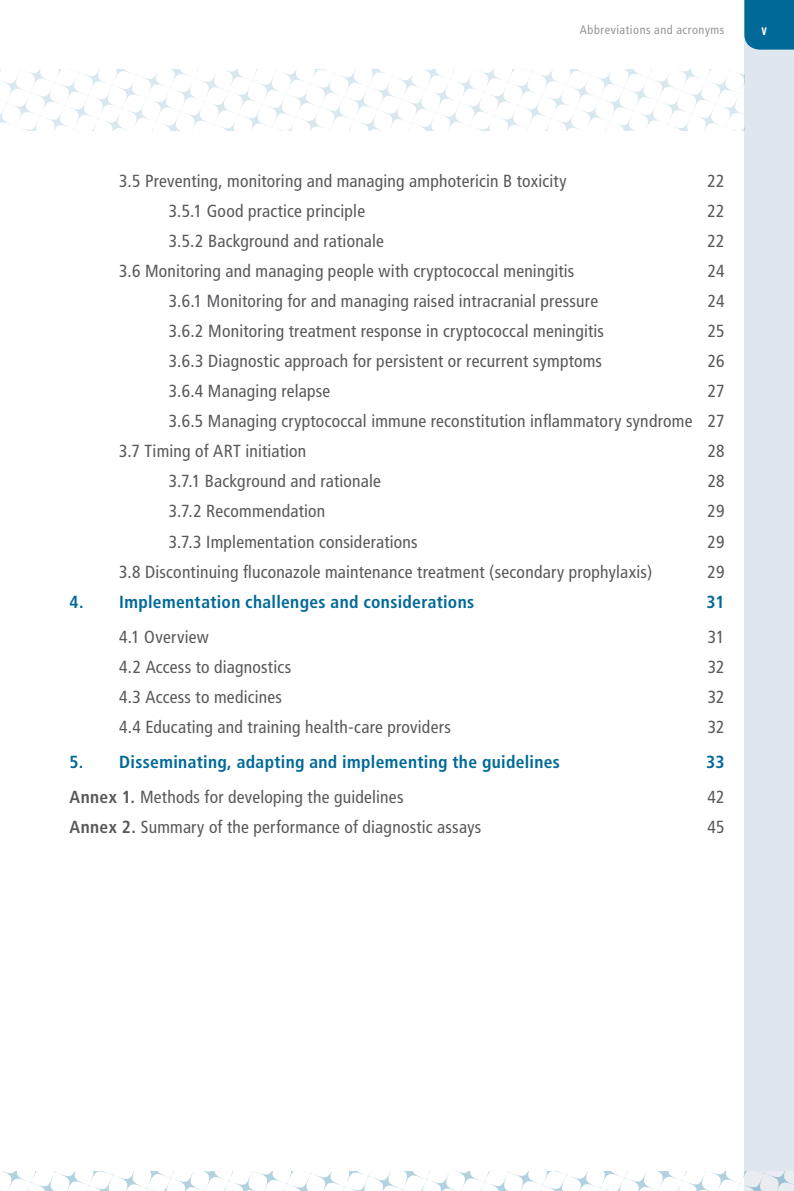
<style>
.page{position:relative;width:794px;height:1191px;background:#fff}
.page>*{position:absolute;margin:0;border:0;box-sizing:border-box;transform-origin:0 0}
.t1{font:condensed 17.5px "Frutiger";letter-spacing:.015em;color:#58595b}
.t2{font:700 condensed 17.5px "Frutiger";letter-spacing:.02em;color:#006998}
.t3{font:14px "Trade Gothic Bold Cond Twenty";color:#fff}
.t4{font:condensed 12.25px "Frutiger";letter-spacing:.045em;color:#939598}
.s1{font-weight:700}
</style>
<div class="page">
<div style="left:744px;top:0;width:50px;height:1191px;background:#e0e6ed"></div>
<div style="left:744px;top:0;width:50px;height:50px;background:#006998"></div>
<svg style="left:0;top:1171px;width:791px;height:20px"></svg>
<svg style="left:0;top:69px;width:744px;height:62px"></svg>
<p class="t4" style="left:580px;top:23px;width:146px">Abbreviations and acronyms</p>
<p class="t3" style="left:761px;top:22px;width:7px">v</p>
<p class="t1" style="left:119px;top:170px;width:449px">3.5 Preventing, monitoring and managing amphotericin B toxicity</p>
<p class="t1" style="left:707px;top:170px;width:18px">22</p>
<p class="t1" style="left:169px;top:201px;width:198px">3.5.1 Good practice principle</p>
<p class="t1" style="left:707px;top:201px;width:18px">22</p>
<p class="t1" style="left:169px;top:231px;width:217px">3.5.2 Background and rationale</p>
<p class="t1" style="left:707px;top:231px;width:18px">22</p>
<p class="t1" style="left:119px;top:261px;width:457px">3.6 Monitoring and managing people with cryptococcal meningitis</p>
<p class="t1" style="left:708px;top:261px;width:18px">24</p>
<p class="t1" style="left:169px;top:291px;width:431px">3.6.1 Monitoring for and managing raised intracranial pressure</p>
<p class="t1" style="left:708px;top:291px;width:18px">24</p>
<p class="t1" style="left:169px;top:321px;width:437px">3.6.2 Monitoring treatment response in cryptococcal meningitis</p>
<p class="t1" style="left:707px;top:321px;width:18px">25</p>
<p class="t1" style="left:169px;top:351px;width:435px">3.6.3 Diagnostic approach for persistent or recurrent symptoms</p>
<p class="t1" style="left:707px;top:351px;width:18px">26</p>
<p class="t1" style="left:169px;top:381px;width:163px">3.6.4 Managing relapse</p>
<p class="t1" style="left:708px;top:381px;width:18px">27</p>
<p class="t1" style="left:169px;top:411px;width:557px">3.6.5 Managing cryptococcal immune reconstitution inflammatory syndrome 27</p>
<p class="t1" style="left:119px;top:441px;width:189px">3.7 Timing of ART initiation</p>
<p class="t1" style="left:707px;top:441px;width:18px">28</p>
<p class="t1" style="left:169px;top:471px;width:214px">3.7.1 Background and rationale</p>
<p class="t1" style="left:707px;top:471px;width:18px">28</p>
<p class="t1" style="left:169px;top:501px;width:158px">3.7.2 Recommendation</p>
<p class="t1" style="left:707px;top:501px;width:18px">29</p>
<p class="t1" style="left:169px;top:531px;width:250px">3.7.3 Implementation considerations</p>
<p class="t1" style="left:707px;top:531px;width:18px">29</p>
<p class="t1" style="left:119px;top:561px;width:535px">3.8 Discontinuing fluconazole maintenance treatment (secondary prophylaxis)</p>
<p class="t1" style="left:707px;top:561px;width:18px">29</p>
<p class="t2" style="left:69px;top:591px;width:406px">4. Implementation challenges and considerations</p>
<p class="t2" style="left:706px;top:591px;width:19px">31</p>
<p class="t1" style="left:119px;top:626px;width:91px">4.1 Overview</p>
<p class="t1" style="left:708px;top:626px;width:18px">31</p>
<p class="t1" style="left:119px;top:656px;width:174px">4.2 Access to diagnostics</p>
<p class="t1" style="left:707px;top:656px;width:18px">32</p>
<p class="t1" style="left:119px;top:686px;width:164px">4.3 Access to medicines</p>
<p class="t1" style="left:707px;top:686px;width:18px">32</p>
<p class="t1" style="left:119px;top:716px;width:333px">4.4 Educating and training health-care providers</p>
<p class="t1" style="left:707px;top:716px;width:18px">32</p>
<p class="t2" style="left:69px;top:751px;width:492px">5. Disseminating, adapting and implementing the guidelines</p>
<p class="t2" style="left:706px;top:751px;width:20px">33</p>
<p class="t1" style="left:69px;top:786px;width:335px"><span class="s1">Annex 1.</span> Methods for developing the guidelines</p>
<p class="t1" style="left:707px;top:786px;width:18px">42</p>
<p class="t1" style="left:69px;top:816px;width:413px"><span class="s1">Annex 2.</span> Summary of the performance of diagnostic assays</p>
<p class="t1" style="left:707px;top:816px;width:18px">45</p>
</div>
